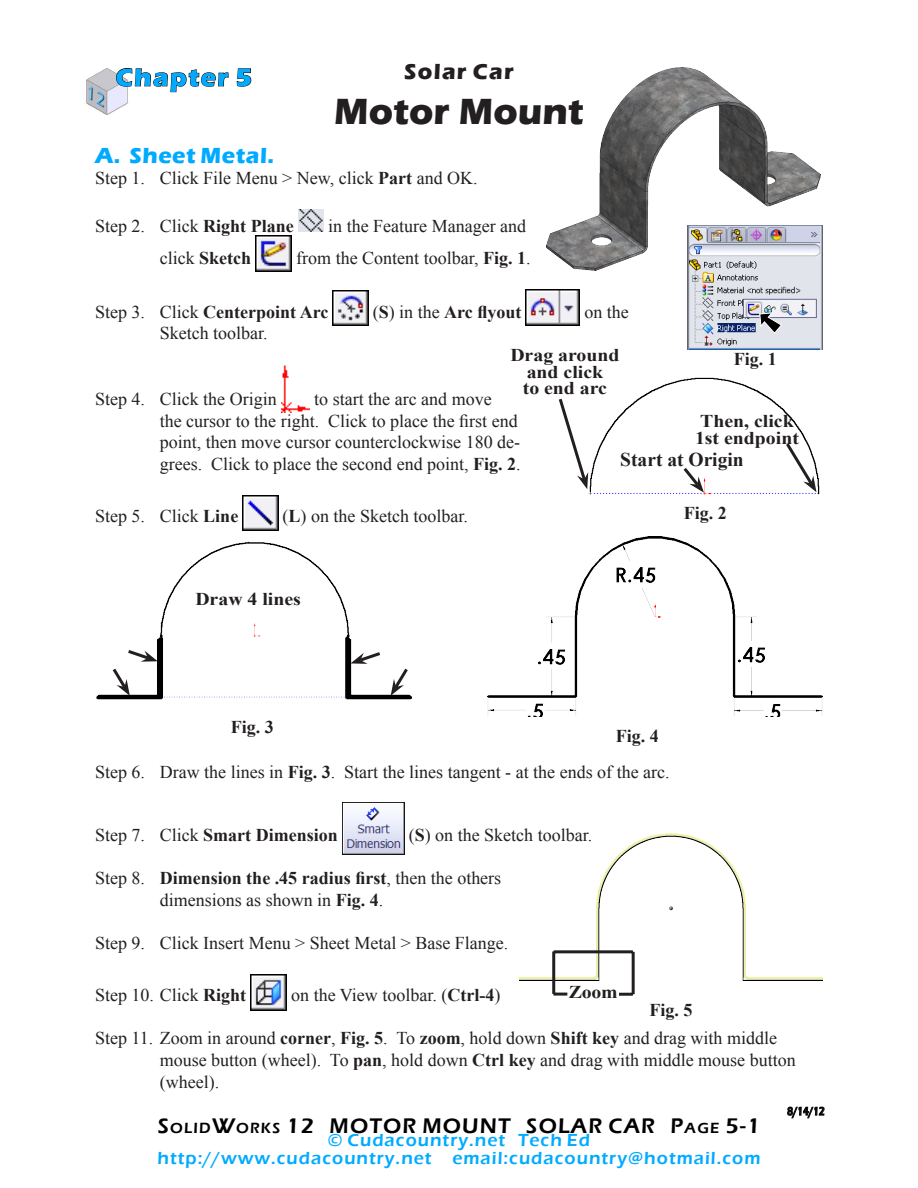
<style>
.page{position:relative;width:918px;height:1188px;background:#fff}
.page>*{position:absolute;margin:0;border:0;box-sizing:border-box;transform-origin:0 0}
.Headline{font:700 37.5px "Eras ITC";color:#231f20}
.Chapter_Number{font:700 25.5px "Eras ITC";letter-spacing:.06em;color:#00abff}
.Subhead_1{font:700 22.5px "Eras ITC";letter-spacing:.025em;color:#00abff}
.Set_of_Chapters{font:700 22.5px "Eras ITC";letter-spacing:.055em;color:#231f20}
.Page_Number{font:600 21.75px "Eras ITC";letter-spacing:.055em;color:#000}
.t1{font:700 19.5px "Times New Roman";color:#231f20}
.Body_text{font:18px/21.6px "Times New Roman";color:#231f20}
.Body_text-2{font:700 18px "Times New Roman";color:#231f20}
.Web{font:600 18px "Eras ITC";letter-spacing:.055em;color:#00abff}
.Coor{font:700 18px/16.5px "Times New Roman";color:#231f20;scale:1.1 1}
.Fig_No{font:700 18px "Times New Roman";color:#231f20}
.Zoom{font:700 18px "Times New Roman";color:#231f20;scale:1.1 1}
.Date{font:600 12px "Eras ITC";color:#000;scale:.8 1}
.s1{font-weight:700}
.s2{font-weight:400}
.s3{font-size:15.15px}
</style>
<div class="page">
<img style="left:298px;top:209px;width:26px;height:23px">
<img style="left:256px;top:236px;width:36px;height:36px">
<img style="left:333px;top:290px;width:35px;height:36px">
<img style="left:526px;top:289px;width:54px;height:36px">
<img style="left:281px;top:365px;width:29px;height:47px">
<img style="left:243px;top:495px;width:35px;height:35px">
<img style="left:342px;top:803px;width:62px;height:51px">
<img style="left:251px;top:974px;width:36px;height:36px">
<img style="left:86px;top:68px;width:37px;height:46px">
<svg style="left:116px;top:68px;width:113px;height:38px"></svg>
<svg style="left:236px;top:68px;width:16px;height:19px"></svg>
<img style="left:588px;top:377px;width:232px;height:118px">
<svg style="left:681px;top:465px;width:23px;height:28px"></svg>
<svg style="left:783px;top:440px;width:34px;height:52px"></svg>
<svg style="left:558px;top:398px;width:30px;height:91px"></svg>
<img style="left:96px;top:541px;width:315px;height:159px">
<svg style="left:110px;top:648px;width:48px;height:48px"></svg>
<svg style="left:391px;top:665px;width:20px;height:31px"></svg>
<svg style="left:350px;top:650px;width:33px;height:14px"></svg>
<img style="left:519px;top:833px;width:304px;height:148px">
<hr style="left:552px;top:951px;width:3px;height:43px;background:#231f20">
<hr style="left:554px;top:950px;width:79px;height:3px;background:#231f20">
<hr style="left:632px;top:952px;width:3px;height:42px;background:#231f20">
<hr style="left:619px;top:993px;width:14px;height:3px;background:#231f20">
<hr style="left:553px;top:993px;width:14px;height:3px;background:#231f20">
<img style="left:487px;top:537px;width:336px;height:180px">
<svg style="left:787px;top:1106px;width:38px;height:13px"></svg>
<img style="left:546px;top:68px;width:275px;height:203px">
<img style="left:688px;top:225px;width:135px;height:124px">
<svg style="left:759px;top:312px;width:23px;height:22px"></svg>
<p class="Chapter_Number" style="left:116px;top:63px;width:138px">Chapter 5</p>
<p class="Set_of_Chapters" style="left:404px;top:58px;width:111px">Solar Car</p>
<p class="Headline" style="left:334px;top:90px;width:251px">Motor Mount</p>
<p class="Subhead_1" style="left:95px;top:142px;width:181px">A. Sheet Metal.</p>
<p class="Body_text" style="left:95px;top:167px;width:384px">Step 1. Click File Menu &gt; New, click <span class="s1">Part</span> and OK.</p>
<p class="Body_text" style="left:95px;top:215px;width:200px">Step 2. Click <span class="s1">Right Plane</span></p>
<p class="Body_text" style="left:328px;top:215px;width:199px">in the Feature Manager and</p>
<p class="Body_text-2" style="left:160px;top:246px;width:93px"><span class="s2">click</span> Sketch</p>
<p class="Body_text" style="left:296px;top:247px;width:236px">from the Content toolbar, <span class="s1">Fig. 1</span>.</p>
<p class="Body_text-2" style="left:95px;top:299px;width:235px"><span class="s2">Step 3. Click</span> Centerpoint Arc</p>
<p class="Body_text-2" style="left:373px;top:299px;width:150px"><span class="s2">(</span>S<span class="s2">) in the</span> Arc flyout</p>
<p class="Body_text" style="left:584px;top:301px;width:46px">on the</p>
<p class="Body_text" style="left:160px;top:322px;width:109px">Sketch toolbar.</p>
<p class="Coor" style="left:510px;top:346px;width:101px;text-align:center">Drag around and click<br>to end arc</p>
<p class="Fig_No" style="left:734px;top:346px;width:45px">Fig. 1</p>
<p class="Body_text" style="left:95px;top:388px;width:183px">Step 4. Click the Origin</p>
<p class="Body_text" style="left:160px;top:388px;width:362px;text-indent:154px">to start the arc and move<br>the cursor to the right. Click to place the first end point, then move cursor counterclockwise 180 de&shy;grees. Click to place the second end point, <span class="s1">Fig. 2</span>.</p>
<p class="Body_text" style="left:95px;top:505px;width:145px">Step 5. Click <span class="s1">Line</span></p>
<p class="Body_text" style="left:283px;top:505px;width:187px">(<span class="s1">L</span>) on the Sketch toolbar.</p>
<p class="Coor" style="left:695px;top:412px;width:96px">Then, click<br>1st endpoint</p>
<p class="t1" style="left:620px;top:446px;width:125px">Start at Origin</p>
<p class="Fig_No" style="left:684px;top:501px;width:45px">Fig. 2</p>
<p class="Coor" style="left:195px;top:590px;width:97px">Draw 4 lines</p>
<p class="Fig_No" style="left:231px;top:715px;width:45px">Fig. 3</p>
<p class="Fig_No" style="left:616px;top:724px;width:45px">Fig. 4</p>
<p class="Body_text" style="left:95px;top:760px;width:576px">Step 6. Draw the lines in <span class="s1">Fig. 3</span>. Start the lines tangent - at the ends of the arc.</p>
<p class="Body_text-2" style="left:95px;top:823px;width:244px"><span class="s2">Step 7. Click</span> Smart Dimension</p>
<p class="Body_text" style="left:409px;top:824px;width:185px">(<span class="s1">S</span>) on the Sketch toolbar.</p>
<p class="Body_text" style="left:160px;top:867px;width:343px;text-indent:-65px">Step 8. <span class="s1">Dimension the .45 radius first</span>, then the others dimensions as shown in <span class="s1">Fig. 4</span>.</p>
<p class="Body_text" style="left:95px;top:932px;width:415px">Step 9. Click Insert Menu &gt; Sheet Metal &gt; Base Flange.</p>
<p class="Body_text" style="left:95px;top:984px;width:153px">Step 10. Click <span class="s1">Right</span></p>
<p class="Body_text" style="left:291px;top:984px;width:211px">on the View toolbar. (<span class="s1">Ctrl-4</span>)</p>
<p class="Body_text" style="left:160px;top:1027px;width:637px;text-indent:-65px">Step 11. Zoom in around <span class="s1">corner</span>, <span class="s1">Fig. 5</span>. To <span class="s1">zoom</span>, hold down <span class="s1">Shift key</span> and drag with middle mouse button (wheel). To <span class="s1">pan</span>, hold down <span class="s1">Ctrl key</span> and drag with middle mouse button (wheel).</p>
<p class="Zoom" style="left:569px;top:979px;width:46px">Zoom</p>
<p class="Fig_No" style="left:649px;top:998px;width:45px">Fig. 5</p>
<p class="Page_Number" style="left:158px;top:1114px;width:604px">S<span class="s3">OLID</span>W<span class="s3">ORKS</span> 12 MOTOR MOUNT SOLAR CAR P<span class="s3">AGE</span> 5-1</p>
<p class="Web" style="left:328px;top:1130px;width:264px">© Cudacountry.net Tech Ed</p>
<p class="Web" style="left:158px;top:1148px;width:604px">http://www.cudacountry.net email:cudacountry@hotmail.com</p>
<p class="Date" style="left:787px;top:1104px;width:48px">8/14/12</p>
</div>
